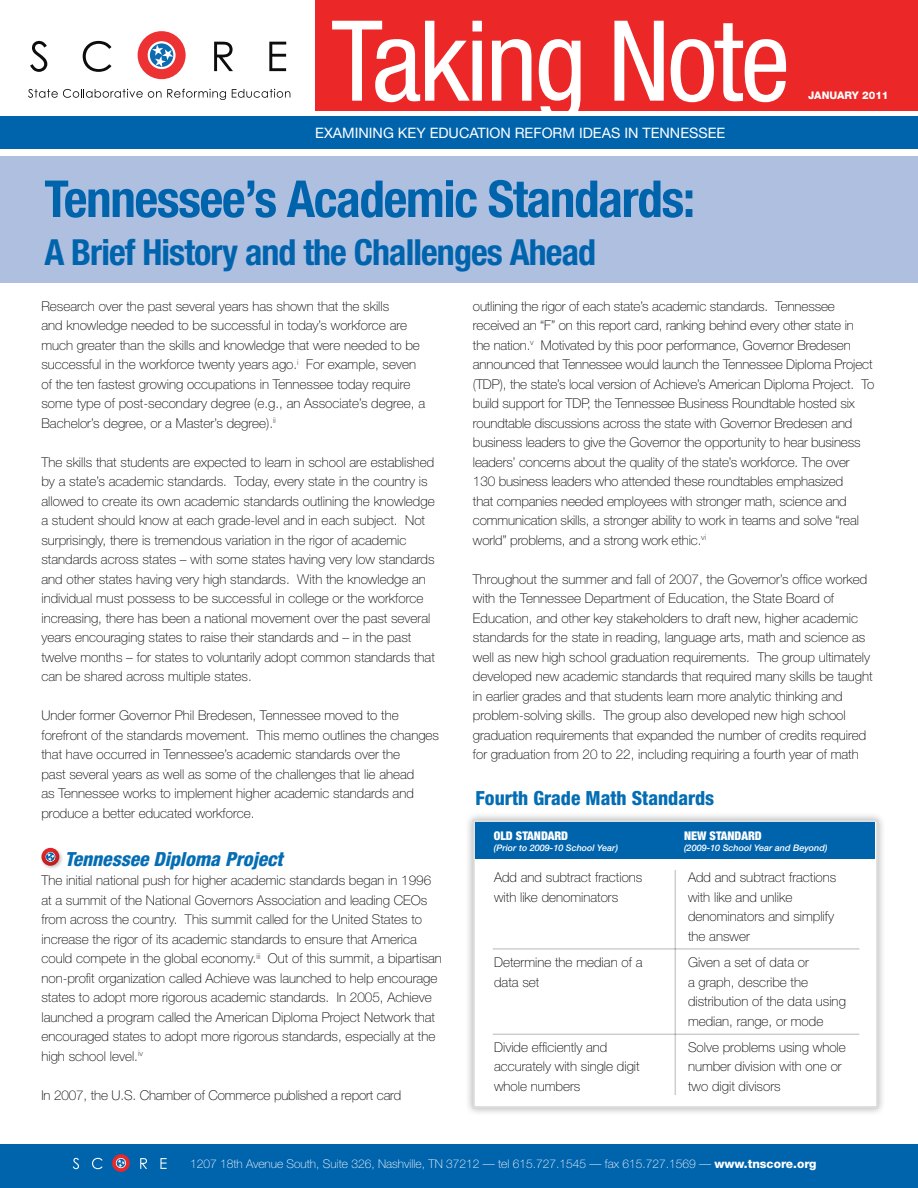
<style>
.page{position:relative;width:918px;height:1188px;background:#fff}
.page>*{position:absolute;margin:0;border:0;box-sizing:border-box;transform-origin:0 0}
.t1{font:condensed 111.9px "Helvetica Neue";letter-spacing:-.025em;color:#fff}
.t2{font:700 condensed 51px "Helvetica Neue";letter-spacing:-.025em;color:#0064ad}
.t3{font:700 condensed 36px "Helvetica Neue";letter-spacing:-.025em;color:#0064ad}
.t4{font:800 condensed 19.5px "Helvetica Neue";color:#046db3}
.t5{font:italic 800 condensed 19.5px "Helvetica Neue";color:#046db3}
.t6{font:14.4px "Helvetica Neue";color:#fff}
.t7{font:100 13.5px/19.5px "Helvetica Neue";color:#000}
.t8{font:100 12px "Helvetica Neue";color:#fff}
.t9{font:900 condensed 12px "Helvetica Neue";color:#fff}
.t10{font:800 10.5px "Helvetica Neue";color:#fff}
.t11{font:italic 500 9px "Helvetica Neue";color:#fff}
.s1{font-weight:800}
</style>
<div class="page">
<div style="left:0;top:1145px;width:918px;height:43px;background:#0064ad"></div>
<svg style="left:73px;top:1158px;width:6px;height:11px"></svg>
<svg style="left:92px;top:1158px;width:11px;height:11px"></svg>
<svg style="left:140px;top:1158px;width:7px;height:11px"></svg>
<svg style="left:160px;top:1158px;width:7px;height:11px"></svg>
<svg style="left:112px;top:1154px;width:18px;height:18px"></svg>
<svg style="left:115px;top:1158px;width:12px;height:11px"></svg>
<div style="left:315px;top:0;width:603px;height:111px;background:#ec2728"></div>
<div style="left:0;top:116px;width:918px;height:32px;background:#0064ad"></div>
<div style="left:0;top:157px;width:918px;height:126px;background:#afbfe0"></div>
<div style="left:39px;top:846px;width:31px;height:31px;background:#000;opacity:.25"></div>
<svg style="left:41px;top:848px;width:18px;height:18px"></svg>
<div style="left:43px;top:849px;width:14px;height:13px;background:#000;opacity:.25"></div>
<svg style="left:45px;top:852px;width:11px;height:11px"></svg>
<svg style="left:30px;top:41px;width:17px;height:31px"></svg>
<svg style="left:83px;top:41px;width:28px;height:31px"></svg>
<svg style="left:214px;top:42px;width:19px;height:29px"></svg>
<svg style="left:269px;top:42px;width:17px;height:29px"></svg>
<svg style="left:28px;top:89px;width:198px;height:11px"></svg>
<svg style="left:232px;top:89px;width:58px;height:9px"></svg>
<div style="left:138px;top:31px;width:48px;height:48px;background:#ec3232;border-radius:50%"></div>
<svg style="left:147px;top:41px;width:29px;height:29px"></svg>
<div style="left:464px;top:811px;width:425px;height:308px;background:#000;opacity:.4"></div>
<div style="left:473px;top:820px;width:405px;height:288px;background:#fff;border:2px solid #d1d3d4"></div>
<div style="left:476px;top:823px;width:399px;height:36px;background:#0064ad"></div>
<hr style="left:675px;top:870px;width:1px;height:225px;background:#000">
<hr style="left:493px;top:948px;width:366px;height:2px;background:#000">
<hr style="left:493px;top:1034px;width:366px;height:1px;background:#000">
<h1 class="t1" style="left:331px;top:-4px;width:461px">Taking Note</h1>
<p class="t6" style="left:315px;top:124px;width:402px">EXAMINING KEY EDUCATION REFORM I DEAS IN TENNESSEE</p>
<h2 class="t2" style="left:44px;top:168px;width:652px">Tennessee’s Academic Standards:</h2>
<h3 class="t3" style="left:44px;top:230px;width:553px">A Brief History and the Challenges Ahead</h3>
<p class="t10" style="left:808px;top:89px;width:82px">JANUARY 2011</p>
<p class="t7" style="left:41px;top:296px;width:385px">Research over the past several years has shown that the skills<br>and knowledge needed to be successful in today’s workforce are much greater than the skills and knowledge that were needed to be successful in the workforce twenty years ago.<sup>i</sup> For example, seven of the ten fastest growing occupations in Tennessee today require some type of post-secondary degree (e.g., an Associate’s degree, a Bachelor’s degree, or a Master’s degree).<sup>ii</sup></p>
<p class="t7" style="left:41px;top:452px;width:395px">The skills that students are expected to learn in school are established by a state’s academic standards. Today, every state in the country is allowed to create its own academic standards outlining the knowledge a student should know at each grade-level and in each subject. Not surprisingly, there is tremendous variation in the rigor of academic standards across states – with some states having very low standards and other states having very high standards. With the knowledge an individual must possess to be successful in college or the workforce increasing, there has been a national movement over the past several years encouraging states to raise their standards and – in the past twelve months – for states to voluntarily adopt common standards that can be shared across multiple states.</p>
<p class="t7" style="left:41px;top:706px;width:399px">Under former Governor Phil Bredesen, Tennessee moved to the forefront of the standards movement. This memo outlines the changes that have occurred in Tennessee’s academic standards over the<br>past several years as well as some of the challenges that lie ahead<br>as Tennessee works to implement higher academic standards and produce a better educated workforce.</p>
<h3 class="t5" style="left:65px;top:847px;width:219px">Tennessee Diploma Project</h3>
<p class="t7" style="left:41px;top:871px;width:402px">The initial national push for higher academic standards began in 1996 at a summit of the National Governors Association and leading CEOs from across the country. This summit called for the United States to increase the rigor of its academic standards to ensure that America could compete in the global economy.<sup>iii</sup> Out of this summit, a bipartisan non-profit organization called Achieve was launched to help encourage states to adopt more rigorous academic standards. In 2005, Achieve launched a program called the American Diploma Project Network that encouraged states to adopt more rigorous standards, especially at the high school level.<sup>iv</sup></p>
<p class="t7" style="left:41px;top:1085px;width:361px">In 2007, the U.S. Chamber of Commerce published a report card</p>
<p class="t7" style="left:473px;top:296px;width:403px">outlining the rigor of each state’s academic standards. Tennessee received an “F” on this report card, ranking behind every other state in the nation.<sup>v</sup> Motivated by this poor performance, Governor Bredesen announced that Tennessee would launch the Tennessee Diploma Project (TDP), the state’s local version of Achieve’s American Diploma Project. To build support for TDP, the Tennessee Business Roundtable hosted six roundtable discussions across the state with Governor Bredesen and business leaders to give the Governor the opportunity to hear business leaders’ concerns about the quality of the state’s workforce. The over 130 business leaders who attended these roundtables emphasized<br>that companies needed employees with stronger math, science and communication skills, a stronger ability to work in teams and solve “real world” problems, and a strong work ethic.<sup>vi</sup></p>
<p class="t7" style="left:473px;top:569px;width:401px">Throughout the summer and fall of 2007, the Governor’s office worked with the Tennessee Department of Education, the State Board of Education, and other key stakeholders to draft new, higher academic standards for the state in reading, language arts, math and science as well as new high school graduation requirements. The group ultimately developed new academic standards that required many skills be taught in earlier grades and that students learn more analytic thinking and problem-solving skills. The group also developed new high school graduation requirements that expanded the number of credits required for graduation from 20 to 22, including requiring a fourth year of math</p>
<h3 class="t4" style="left:476px;top:786px;width:240px">Fourth Grade Math Standards</h3>
<p class="t9" style="left:494px;top:829px;width:76px">OLD STANDARD</p>
<p class="t11" style="left:494px;top:842px;width:126px">(Prior to 2009-10 School Year)</p>
<p class="t7" style="left:494px;top:868px;width:150px">Add and subtract fractions with like denominators</p>
<p class="t7" style="left:494px;top:952px;width:150px">Determine the median of a data set</p>
<p class="t7" style="left:494px;top:1037px;width:147px">Divide efficiently and accurately with single digit whole numbers</p>
<p class="t9" style="left:684px;top:829px;width:79px">NEW STANDARD</p>
<p class="t11" style="left:684px;top:842px;width:145px">(2009-10 School Year and Beyond)</p>
<p class="t7" style="left:688px;top:868px;width:150px">Add and subtract fractions with like and unlike denominators and simplify the answer</p>
<p class="t7" style="left:688px;top:953px;width:159px">Given a set of data or<br>a graph, describe the distribution of the data using median, range, or mode</p>
<p class="t7" style="left:688px;top:1037px;width:159px">Solve problems using whole number division with one or two digit divisors</p>
<p class="t8" style="left:190px;top:1157px;width:628px">1207 18th Avenue South, Suite 326, Nashville, TN 37212 — tel 615.727.1545 — fax 615.727.1569 — <span class="s1">www.tnscore.org</span></p>
</div>
